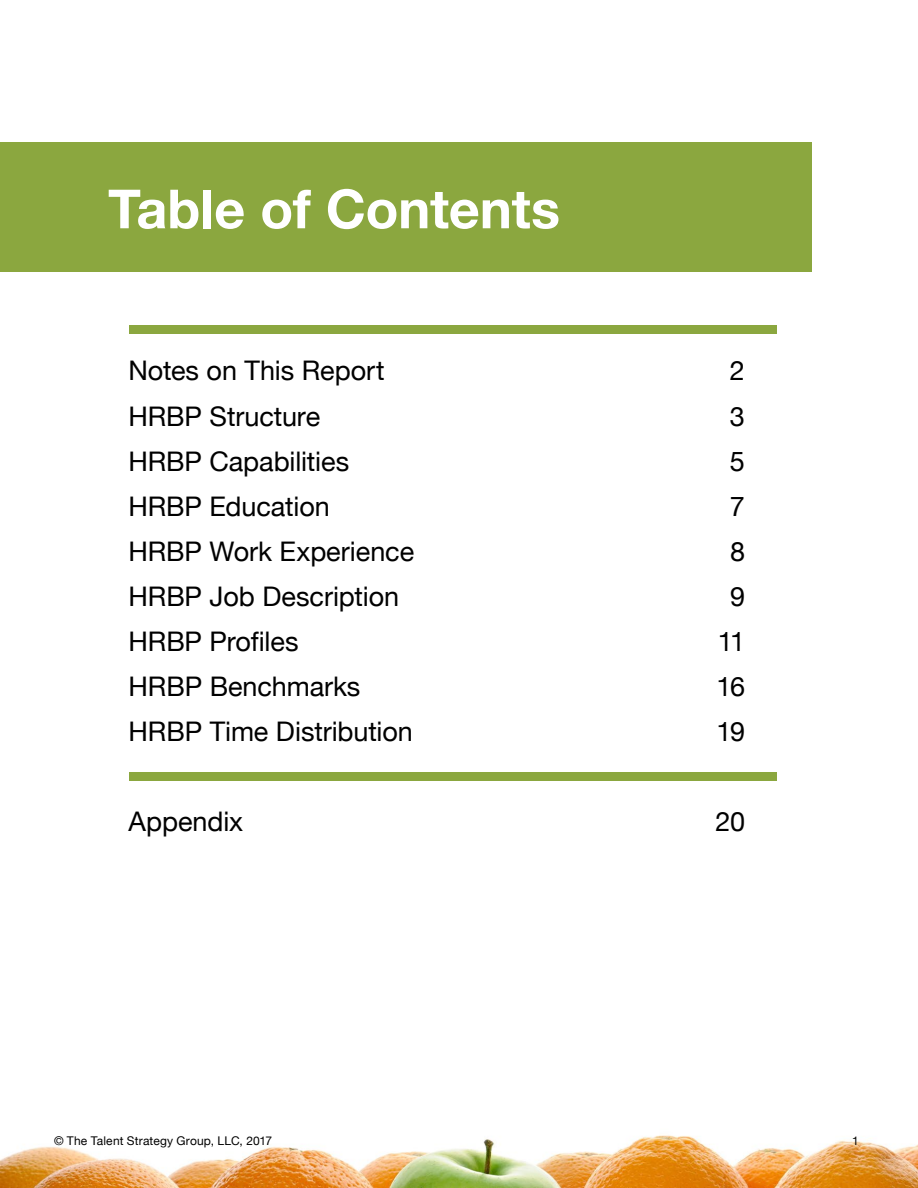
<style>
.page{position:relative;width:918px;height:1188px;background:#fff}
.page>*{position:absolute;margin:0;border:0;box-sizing:border-box;transform-origin:0 0}
.t1{font:700 54px "Helvetica Neue";letter-spacing:-.005em;color:#fff}
.t2{font:27px "Helvetica Neue";letter-spacing:-.005em;color:#000}
.t3{font:12px "Helvetica Neue";letter-spacing:.015em;color:#000}
</style>
<div class="page">
<img style="left:0;top:1135px;width:918px;height:53px">
<div style="left:0;top:143px;width:811px;height:129px;background:#8ba73f"></div>
<div style="left:129px;top:325px;width:648px;height:8px;background:#8ba73f"></div>
<div style="left:129px;top:772px;width:648px;height:8px;background:#8ba73f"></div>
<h1 class="t1" style="left:108px;top:167px;width:454px">Table of Contents</h1>
<p class="t2" style="left:129px;top:351px;width:258px">Notes on This Report</p>
<p class="t2" style="left:730px;top:351px;width:17px">2</p>
<p class="t2" style="left:129px;top:396px;width:193px">HRBP Structure</p>
<p class="t2" style="left:730px;top:396px;width:17px">3</p>
<p class="t2" style="left:129px;top:441px;width:222px">HRBP Capabilities</p>
<p class="t2" style="left:730px;top:441px;width:17px">5</p>
<p class="t2" style="left:129px;top:486px;width:203px">HRBP Education</p>
<p class="t2" style="left:730px;top:486px;width:17px">7</p>
<p class="t2" style="left:129px;top:531px;width:287px">HRBP Work Experience</p>
<p class="t2" style="left:730px;top:531px;width:17px">8</p>
<p class="t2" style="left:129px;top:576px;width:272px">HRBP Job Description</p>
<p class="t2" style="left:730px;top:576px;width:17px">9</p>
<p class="t2" style="left:129px;top:621px;width:172px">HRBP Profiles</p>
<p class="t2" style="left:718px;top:621px;width:29px">11</p>
<p class="t2" style="left:129px;top:666px;width:233px">HRBP Benchmarks</p>
<p class="t2" style="left:717px;top:666px;width:30px">16</p>
<p class="t2" style="left:129px;top:711px;width:286px">HRBP Time Distribution</p>
<p class="t2" style="left:717px;top:711px;width:30px">19</p>
<p class="t2" style="left:129px;top:801px;width:116px">Appendix</p>
<p class="t2" style="left:716px;top:801px;width:31px">20</p>
<p class="t3" style="left:54px;top:1132px;width:220px">© The Talent Strategy Group, LLC, 2017</p>
<p class="t3" style="left:852px;top:1132px;width:8px">1</p>
</div>
